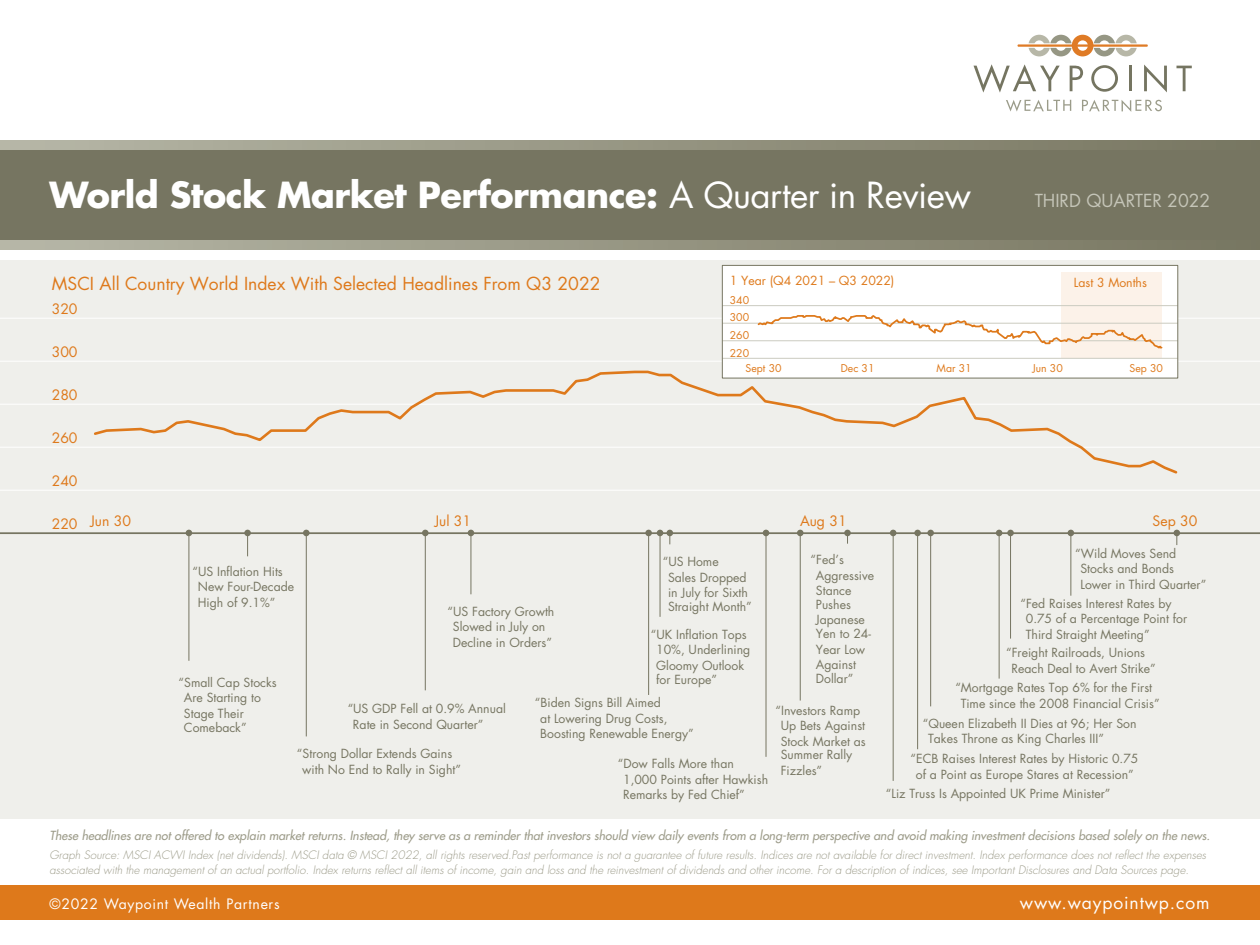
<style>
.page{position:relative;width:1260px;height:945px;background:#fff}
.page>*{position:absolute;margin:0;border:0;box-sizing:border-box;transform-origin:0 0}
.t1{font:700 35px "Futura Std";letter-spacing:-.015em;color:#fff}
.t2{font:17.5px "Futura Std";color:#de791b}
.t3{font:17.5px "Futura Std";letter-spacing:.05em;color:#fff}
.t4{font:17.5px "Futura Std";color:#c5c5b8}
.t5{font:14px "Futura Std";color:#de791b}
.t6{font:14px "Futura Std";letter-spacing:.05em;color:#fff}
.t7{font:12.25px/15.4px "Futura Std";color:#767561}
.t8{font:italic 500 12.25px "Futura Std";color:#9d9c8a}
.t9{font:12.25px "Futura Std";color:#de791b}
.t10{font:italic 300 11.38px/15.8px "Futura Std";color:#9d9c8a}
.t11{font:10.5px/17.8px "Futura Std";color:#de791b}
.s1{font-weight:400}
</style>
<div class="page">
<div style="left:0;top:885px;width:1260px;height:35px;background:#de791b"></div>
<div style="left:0;top:141px;width:1260px;height:109px;background:linear-gradient(to right,#b6b6a6,#777660)"></div>
<div style="left:0;top:150px;width:1260px;height:90px;background:#767561"></div>
<svg style="left:974px;top:64px;width:86px;height:29px"></svg>
<svg style="left:1070px;top:66px;width:13px;height:25px"></svg>
<svg style="left:1091px;top:65px;width:27px;height:27px"></svg>
<hr style="left:1129px;top:66px;width:3px;height:25px;background:#757561">
<svg style="left:1144px;top:65px;width:23px;height:27px"></svg>
<svg style="left:1176px;top:66px;width:16px;height:25px"></svg>
<svg style="left:1006px;top:100px;width:65px;height:12px"></svg>
<svg style="left:1082px;top:100px;width:80px;height:12px"></svg>
<hr style="left:1018px;top:44px;width:130px;height:3px;background:#df7b26">
<svg style="left:1028px;top:35px;width:109px;height:21px"></svg>
<div style="left:0;top:260px;width:1260px;height:559px;background:#efefeb"></div>
<hr style="left:0;top:532px;width:1260px;height:2px;background:#767561">
<hr style="left:0;top:318px;width:1260px;height:1px;background:#fff">
<hr style="left:0;top:361px;width:1260px;height:1px;background:#fff">
<hr style="left:0;top:404px;width:1260px;height:1px;background:#fff">
<hr style="left:0;top:447px;width:1260px;height:1px;background:#fff">
<hr style="left:0;top:490px;width:1260px;height:1px;background:#fff">
<svg style="left:1174px;top:530px;width:6px;height:15px"></svg>
<hr style="left:893px;top:533px;width:1px;height:248px;background:#767561">
<svg style="left:890px;top:530px;width:6px;height:6px"></svg>
<hr style="left:917px;top:533px;width:1px;height:216px;background:#767561">
<div style="left:914px;top:530px;width:7px;height:6px;background:#767561;border-radius:50%"></div>
<hr style="left:930px;top:533px;width:1px;height:173px;background:#767561">
<div style="left:927px;top:530px;width:7px;height:6px;background:#767561;border-radius:50%"></div>
<hr style="left:471px;top:533px;width:1px;height:61px;background:#767561">
<svg style="left:468px;top:530px;width:6px;height:6px"></svg>
<hr style="left:425px;top:533px;width:1px;height:157px;background:#767561">
<div style="left:422px;top:530px;width:7px;height:6px;background:#767561;border-radius:50%"></div>
<hr style="left:648px;top:533px;width:1px;height:162px;background:#767561">
<div style="left:645px;top:530px;width:7px;height:6px;background:#767561;border-radius:50%"></div>
<hr style="left:800px;top:533px;width:1px;height:168px;background:#767561">
<div style="left:797px;top:530px;width:7px;height:6px;background:#767561;border-radius:50%"></div>
<hr style="left:766px;top:533px;width:1px;height:224px;background:#767561">
<svg style="left:763px;top:530px;width:6px;height:6px"></svg>
<div style="left:844px;top:530px;width:7px;height:6px;background:#767561;border-radius:50%"></div>
<svg style="left:247px;top:536px;width:1px;height:20px"></svg>
<div style="left:244px;top:530px;width:7px;height:6px;background:#767561;border-radius:50%"></div>
<hr style="left:188px;top:533px;width:1px;height:128px;background:#767561">
<svg style="left:186px;top:530px;width:6px;height:6px"></svg>
<hr style="left:306px;top:533px;width:1px;height:203px;background:#767561">
<div style="left:303px;top:530px;width:7px;height:6px;background:#767561;border-radius:50%"></div>
<hr style="left:999px;top:533px;width:1px;height:146px;background:#767561">
<svg style="left:996px;top:530px;width:6px;height:6px"></svg>
<hr style="left:1010px;top:533px;width:1px;height:106px;background:#767561">
<div style="left:1007px;top:530px;width:7px;height:6px;background:#767561;border-radius:50%"></div>
<hr style="left:1070px;top:533px;width:1px;height:63px;background:#767561">
<svg style="left:1068px;top:530px;width:6px;height:6px"></svg>
<hr style="left:660px;top:533px;width:1px;height:84px;background:#767561">
<svg style="left:657px;top:530px;width:16px;height:14px"></svg>
<svg style="left:94px;top:369px;width:1085px;height:105px"></svg>
<div style="left:722px;top:265px;width:456px;height:113px;background:#fff"></div>
<div style="left:1061px;top:272px;width:100px;height:86px;background:#fcf2e9"></div>
<hr style="left:722px;top:358px;width:456px;height:1px;background:#cbcbc0">
<hr style="left:722px;top:323px;width:456px;height:1px;background:#cbcbc0">
<hr style="left:722px;top:305px;width:456px;height:1px;background:#cbcbc0">
<hr style="left:722px;top:340px;width:456px;height:1px;background:#cbcbc0">
<svg style="left:756px;top:313px;width:407px;height:37px"></svg>
<div style="left:722px;top:265px;width:456px;height:114px;border:1px solid #767561"></div>
<h1 class="t1" style="left:50px;top:171px;width:923px">World Stock Market Performance: <span class="s1">A Quarter in Review</span></h1>
<h2 class="t2" style="left:52px;top:272px;width:550px">MSCI All Country World Index With Selected Headlines From Q3 2022</h2>
<p class="t9" style="left:730px;top:273px;width:166px">1 Year (Q4 2021 – Q3 2022)</p>
<p class="t11" style="left:730px;top:291px;width:21px">340</p>
<p class="t5" style="left:52px;top:300px;width:27px">320</p>
<p class="t11" style="left:730px;top:309px;width:21px">300<br>260</p>
<h2 class="t4" style="left:1035px;top:190px;width:177px">THIRD QUARTER 2022</h2>
<p class="t9" style="left:1074px;top:275px;width:75px">Last 3 Months</p>
<p class="t5" style="left:52px;top:343px;width:27px">300</p>
<p class="t5" style="left:52px;top:386px;width:27px">280</p>
<p class="t11" style="left:730px;top:344px;width:21px">220</p>
<p class="t11" style="left:746px;top:360px;width:38px">Sept 30</p>
<p class="t11" style="left:841px;top:360px;width:35px">Dec 31</p>
<p class="t11" style="left:937px;top:360px;width:37px">Mar 31</p>
<p class="t11" style="left:1033px;top:360px;width:32px">Jun 30</p>
<p class="t11" style="left:1130px;top:360px;width:35px">Sep 30</p>
<p class="t5" style="left:52px;top:429px;width:27px">260</p>
<p class="t5" style="left:52px;top:472px;width:27px">240</p>
<p class="t5" style="left:52px;top:515px;width:27px">220</p>
<p class="t5" style="left:91px;top:512px;width:42px">Jun 30</p>
<p class="t5" style="left:435px;top:512px;width:38px">Jul 31</p>
<p class="t5" style="left:800px;top:512px;width:48px">Aug 31</p>
<p class="t5" style="left:1153px;top:512px;width:46px">Sep 30</p>
<p class="t7" style="left:198px;top:564px;width:98px;text-indent:-5px">“US Inflation Hits<br>New Four-Decade<br>High of 9.1%”</p>
<p class="t7" style="left:184px;top:675px;width:94px;text-indent:-5px">“Small Cap Stocks<br>Are Starting to<br>Stage Their</p>
<p class="t7" style="left:184px;top:720px;width:64px">Comeback”</p>
<p class="t7" style="left:448px;top:604px;width:108px;text-align:center">“US Factory Growth<br>Slowed in July on<br>Decline in Orders”</p>
<p class="t7" style="left:668px;top:554px;width:81px;text-indent:-5px">“US Home<br>Sales Dropped in July for Sixth</p>
<p class="t7" style="left:668px;top:599px;width:85px">Straight Month”</p>
<p class="t7" style="left:651px;top:627px;width:101px;text-align:center">“UK Inflation Tops<br>10%, Underlining<br>Gloomy Outlook</p>
<p class="t7" style="left:656px;top:672px;width:62px">for Europe”</p>
<p class="t7" style="left:353px;top:701px;width:154px;text-indent:-5px">“US GDP Fell at 0.9% Annual<br>Rate in Second Quarter”</p>
<p class="t7" style="left:540px;top:695px;width:155px;text-indent:-5px">“Biden Signs Bill Aimed<br>at Lowering Drug Costs,<br>Boosting Renewable Energy”</p>
<p class="t7" style="left:302px;top:746px;width:160px;text-indent:-5px">“Strong Dollar Extends Gains with No End to Rally in Sight”</p>
<p class="t7" style="left:623px;top:756px;width:147px;text-indent:-5px">“Dow Falls More than<br>1,000 Points after Hawkish<br>Remarks by Fed Chief”</p>
<p class="t7" style="left:816px;top:552px;width:60px;text-indent:-5px">“Fed’s<br>Aggressive<br>Stance</p>
<p class="t7" style="left:816px;top:597px;width:51px">Pushes<br>Japanese</p>
<p class="t7" style="left:816px;top:626px;width:57px">Yen to 24-<br>Year Low<br>Against</p>
<p class="t7" style="left:816px;top:671px;width:39px">Dollar”</p>
<p class="t7" style="left:775px;top:703px;width:92px;text-align:center">“Investors Ramp<br>Up Bets Against<br>Stock Market as</p>
<p class="t7" style="left:781px;top:747px;width:73px">Summer Rally<br>Fizzles”</p>
<p class="t7" style="left:1080px;top:546px;width:127px;text-indent:-5px">“Wild Moves Send<br>Stocks and Bonds<br>Lower in Third Quarter”</p>
<p class="t7" style="left:1026px;top:596px;width:163px;text-indent:-5px">“Fed Raises Interest Rates by<br>0.75 of a Percentage Point for<br>Third Straight Meeting”</p>
<p class="t7" style="left:1011px;top:645px;width:146px;text-indent:-5px">“Freight Railroads, Unions<br>Reach Deal to Avert Strike”</p>
<p class="t7" style="left:961px;top:680px;width:200px;text-indent:-5px">“Mortgage Rates Top 6% for the First<br>Time since the 2008 Financial Crisis”</p>
<p class="t7" style="left:928px;top:716px;width:210px;text-indent:-5px">“Queen Elizabeth II Dies at 96; Her Son<br>Takes Throne as King Charles III”</p>
<p class="t7" style="left:911px;top:751px;width:229px;text-align:center">“ECB Raises Interest Rates by Historic 0.75 of a Point as Europe Stares at Recession”</p>
<p class="t7" style="left:886px;top:786px;width:226px">“Liz Truss Is Appointed UK Prime Minister”</p>
<p class="t8" style="left:50px;top:828px;width:1162px">These headlines are not offered to explain market returns. Instead, they serve as a reminder that investors should view daily events from a long-term perspective and avoid making investment decisions based solely on the news.</p>
<p class="t10" style="left:50px;top:847px;width:1158px">Graph Source: MSCI ACWI Index (net dividends). MSCI data © MSCI 2022, all rights reserved.Past performance is not a guarantee of future results. Indices are not available for direct investment. Index performance does not reflect the expenses associated with the management of an actual portfolio. Index returns reflect all items of income, gain and loss and the reinvestment of dividends and other income. For a description of indices, see Important Disclosures and Data Sources page.</p>
<p class="t6" style="left:50px;top:895px;width:232px">©2022 Waypoint Wealth Partners</p>
<h2 class="t3" style="left:1020px;top:892px;width:191px">www.waypointwp.com</h2>
</div>
